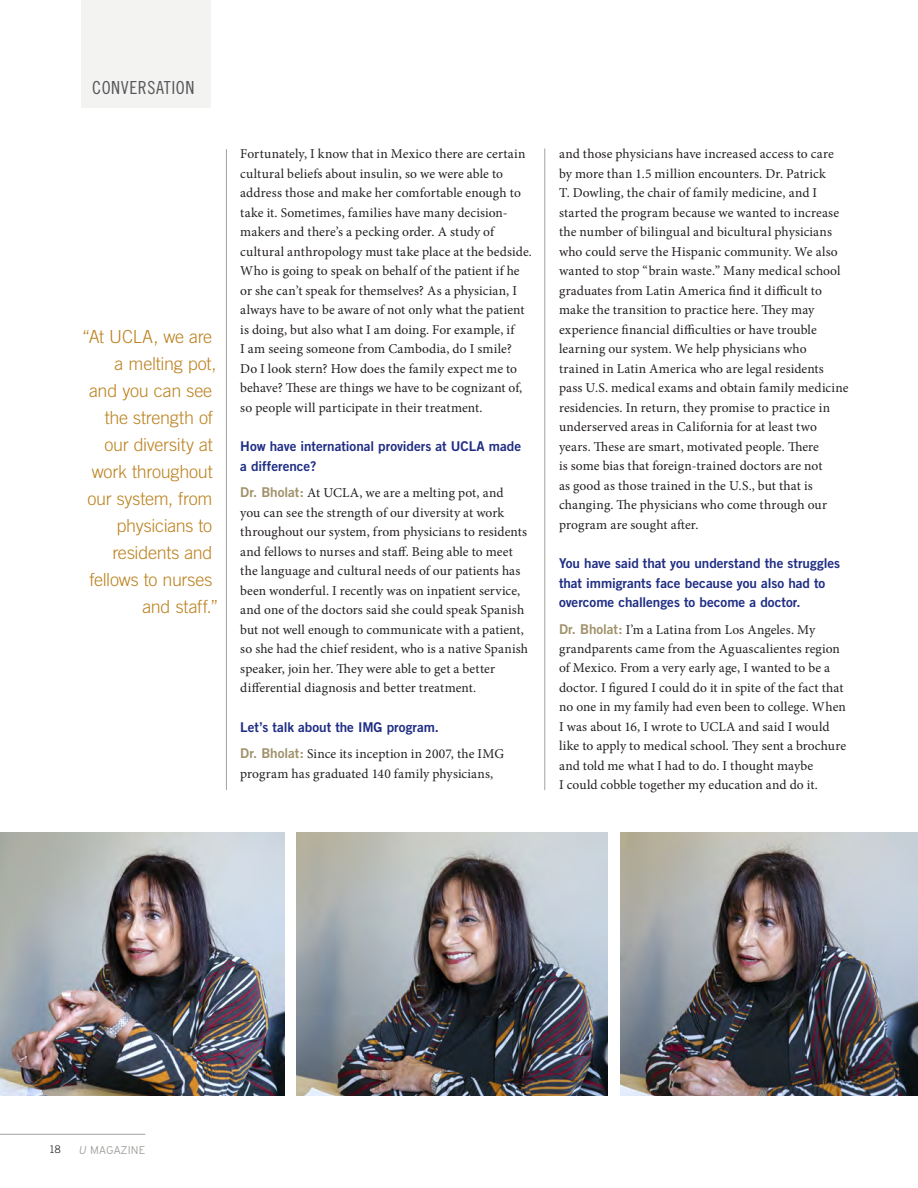
<style>
.page{position:relative;width:918px;height:1188px;background:#fff}
.page>*{position:absolute;margin:0;border:0;box-sizing:border-box;transform-origin:0 0}
.D2_Sidebar_Text{font:300 18px "Trade Gothic";letter-spacing:-.015em;color:#bc8221}
.CS_Tab_Head{font:18px "Trade Gothic Cond Eighteen";letter-spacing:.03em;color:#57585a}
._1a__CS_Paragraph_No{font:13.5px/19.5px "Minion Pro";letter-spacing:.005em;color:#231f20}
.D3_Question{font:13.5px/19.5px "Trade Gothic Bold Two";color:#202e84}
.t1{font:300 11.25px "Interstate";letter-spacing:-.005em;color:#a2a19e}
.t2{font:300 10.5px "Trade Gothic";color:#231f20}
.s1{font-family:"Trade Gothic Bold Two";color:#a0926b}
.s2{font-style:italic}
</style>
<div class="page">
<div style="left:81px;top:0;width:129px;height:108px;background:#f3f3f2"></div>
<hr style="left:226px;top:149px;width:1px;height:641px;background:#a2a19e">
<hr style="left:544px;top:149px;width:1px;height:641px;background:#a2a19e">
<img style="left:0;top:832px;width:284px;height:263px">
<img style="left:297px;top:832px;width:311px;height:263px">
<img style="left:620px;top:832px;width:298px;height:263px">
<hr style="left:0;top:1134px;width:145px;height:1px;background:#a2a19e">
<p class="CS_Tab_Head" style="left:92px;top:77px;width:104px">CONVERSATION</p>
<p class="D2_Sidebar_Text" style="left:82px;top:326px;width:132px">“At UCLA, we are</p>
<p class="D2_Sidebar_Text" style="left:115px;top:353px;width:103px">a melting pot,</p>
<p class="D2_Sidebar_Text" style="left:89px;top:380px;width:125px">and you can see</p>
<p class="D2_Sidebar_Text" style="left:105px;top:407px;width:110px">the strength of</p>
<p class="D2_Sidebar_Text" style="left:104px;top:434px;width:110px">our diversity at</p>
<p class="D2_Sidebar_Text" style="left:92px;top:461px;width:122px">work throughout</p>
<p class="D2_Sidebar_Text" style="left:88px;top:488px;width:126px">our system, from</p>
<p class="D2_Sidebar_Text" style="left:117px;top:515px;width:97px">physicians to</p>
<p class="D2_Sidebar_Text" style="left:112px;top:542px;width:102px">residents and</p>
<p class="D2_Sidebar_Text" style="left:89px;top:569px;width:125px">fellows to nurses</p>
<p class="D2_Sidebar_Text" style="left:142px;top:596px;width:78px">and staff.”</p>
<p class="_1a__CS_Paragraph_No" style="left:240px;top:144px;width:293px">Fortunately, I know that in Mexico there are certain cultural beliefs about insulin, so we were able to address those and make her comfortable enough to take it. Sometimes, families have many decision&shy;makers and there’s a pecking order. A study of cultural anthropology must take place at the bedside.<br>Who is going to speak on behalf of the patient if he or she can’t speak for themselves? As a physician, I always have to be aware of not only what the patient is doing, but also what I am doing. For example, if<br>I am seeing someone from Cambodia, do I smile?<br>Do I look stern? How does the family expect me to behave? These are things we have to be cognizant of, so people will participate in their treatment.</p>
<p class="D3_Question" style="left:240px;top:437px;width:282px">How have international providers at UCLA made a difference?</p>
<p class="_1a__CS_Paragraph_No" style="left:240px;top:483px;width:289px"><span class="s1">Dr. Bholat:</span> At UCLA, we are a melting pot, and<br>you can see the strength of our diversity at work throughout our system, from physicians to residents and fellows to nurses and staff. Being able to meet the language and cultural needs of our patients has been wonderful. I recently was on inpatient service, and one of the doctors said she could speak Spanish but not well enough to communicate with a patient, so she had the chief resident, who is a native Spanish speaker, join her. They were able to get a better differential diagnosis and better treatment.</p>
<p class="D3_Question" style="left:240px;top:717px;width:200px">Let’s talk about the IMG program.</p>
<p class="_1a__CS_Paragraph_No" style="left:240px;top:744px;width:265px"><span class="s1">Dr. Bholat:</span> Since its inception in 2007, the IMG program has graduated 140 family physicians,</p>
<p class="_1a__CS_Paragraph_No" style="left:559px;top:144px;width:291px">and those physicians have increased access to care by more than 1.5 million encounters. Dr. Patrick<br>T. Dowling, the chair of family medicine, and I started the program because we wanted to increase the number of bilingual and bicultural physicians who could serve the Hispanic community. We also wanted to stop “brain waste.” Many medical school graduates from Latin America find it difficult to make the transition to practice here. They may experience financial difficulties or have trouble learning our system. We help physicians who trained in Latin America who are legal residents pass U.S. medical exams and obtain family medicine residencies. In return, they promise to practice in underserved areas in California for at least two years. These are smart, motivated people. There<br>is some bias that foreign-trained doctors are not<br>as good as those trained in the U.S., but that is changing. The physicians who come through our program are sought after.</p>
<p class="D3_Question" style="left:559px;top:553px;width:283px">You have said that you understand the struggles that immigrants face because you also had to overcome challenges to become a doctor.</p>
<p class="_1a__CS_Paragraph_No" style="left:559px;top:620px;width:289px"><span class="s1">Dr. Bholat:</span> I’m a Latina from Los Angeles. My grandparents came from the Aguascalientes region of Mexico. From a very early age, I wanted to be a doctor. I figured I could do it in spite of the fact that no one in my family had even been to college. When I was about 16, I wrote to UCLA and said I would like to apply to medical school. They sent a brochure and told me what I had to do. I thought maybe<br>I could cobble together my education and do it.</p>
<p class="t2" style="left:49px;top:1143px;width:13px">18</p>
<p class="t1" style="left:79px;top:1144px;width:68px"><span class="s2">U</span> MAGAZINE</p>
</div>
